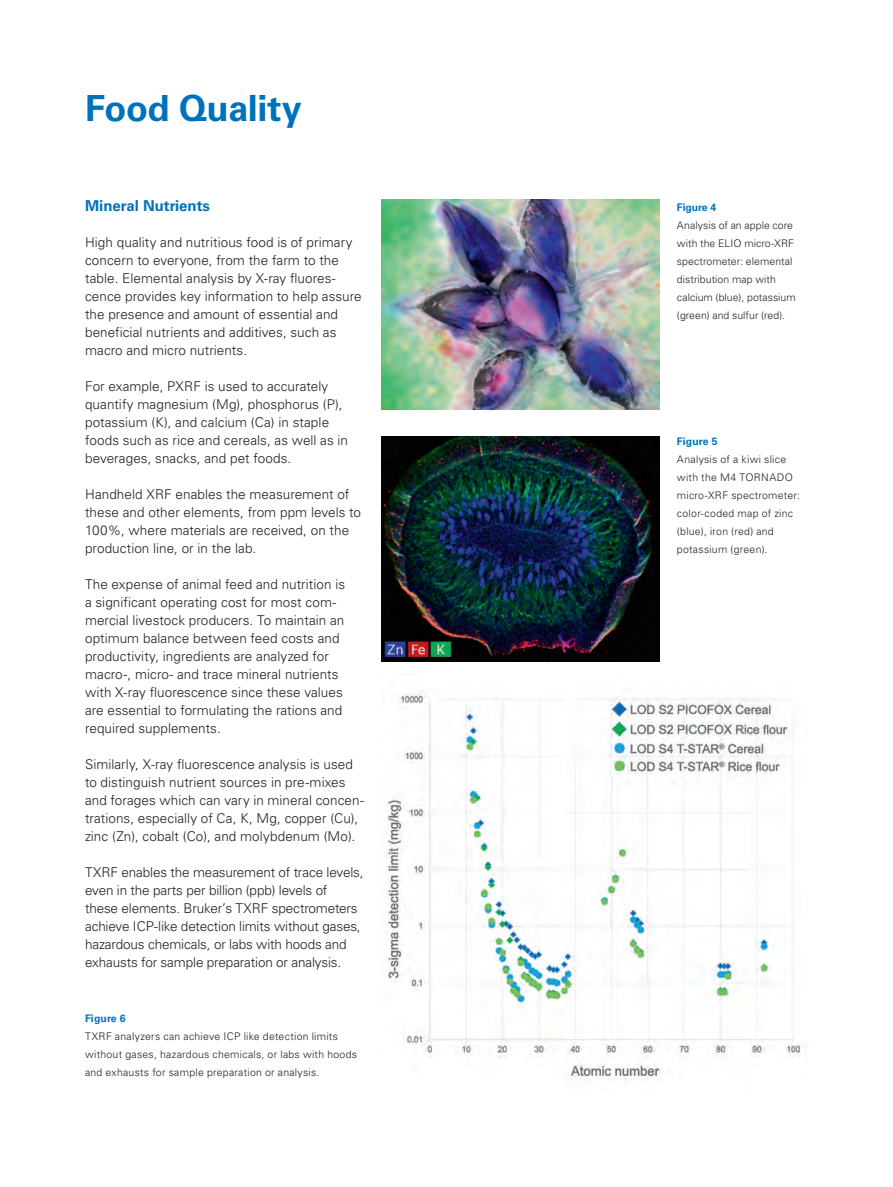
<style>
.page{position:relative;width:893px;height:1187px;background:#fff}
.page>*{position:absolute;margin:0;border:0;box-sizing:border-box;transform-origin:0 0}
.t1{font:700 36px "Univers LT Std";letter-spacing:-.01em;color:#0072bc}
.t2{font:700 15px "Univers LT Std";color:#0072bc}
.t3{font:300 13.5px/18px "Univers LT Std";letter-spacing:.005em;color:#231f20}
.t4{font:300 10.5px/18px "Univers LT Std";letter-spacing:.02em;color:#231f20}
.t5{font:700 10.5px "Univers LT Std";letter-spacing:.01em;color:#0072bc}
</style>
<div class="page">
<img style="left:381px;top:200px;width:279px;height:209px">
<img style="left:381px;top:436px;width:279px;height:225px">
<img style="left:381px;top:690px;width:427px;height:393px">
<h1 class="t1" style="left:85px;top:87px;width:218px">Food Quality</h1>
<p class="t2" style="left:85px;top:197px;width:126px">Mineral Nutrients</p>
<p class="t3" style="left:85px;top:233px;width:278px">High quality and nutritious food is of primary concern to everyone, from the farm to the table. Elemental analysis by X-ray fluores&shy;cence provides key information to help assure the presence and amount of essential and beneficial nutrients and additives, such as macro and micro nutrients.</p>
<p class="t3" style="left:85px;top:377px;width:265px">For example, PXRF is used to accurately quantify magnesium (Mg), phosphorus (P), potassium (K), and calcium (Ca) in staple foods such as rice and cereals, as well as in beverages, snacks, and pet foods.</p>
<p class="t3" style="left:85px;top:485px;width:278px">Handheld XRF enables the measurement of these and other elements, from ppm levels to 100%, where materials are received, on the production line, or in the lab.</p>
<p class="t3" style="left:85px;top:575px;width:262px">The expense of animal feed and nutrition is a significant operating cost for most com&shy;mercial livestock producers. To maintain an optimum balance between feed costs and productivity, ingredients are analyzed for macro-, micro- and trace mineral nutrients with X-ray fluorescence since these values are essential to formulating the rations and required supplements.</p>
<p class="t3" style="left:85px;top:755px;width:280px">Similarly, X-ray fluorescence analysis is used to distinguish nutrient sources in pre-mixes and forages which can vary in mineral concen&shy;trations, especially of Ca, K, Mg, copper (Cu), zinc (Zn), cobalt (Co), and molybdenum (Mo).</p>
<p class="t3" style="left:85px;top:863px;width:280px">TXRF enables the measurement of trace levels, even in the parts per billion (ppb) levels of these elements. Bruker’s TXRF spectrometers achieve ICP-like detection limits without gases, hazardous chemicals, or labs with hoods and exhausts for sample preparation or analysis.</p>
<p class="t5" style="left:85px;top:1011px;width:42px">Figure 6</p>
<p class="t4" style="left:85px;top:1026px;width:274px">TXRF analyzers can achieve ICP like detection limits without gases, hazardous chemicals, or labs with hoods and exhausts for sample preparation or analysis.</p>
<p class="t5" style="left:677px;top:201px;width:41px">Figure 4</p>
<p class="t4" style="left:677px;top:216px;width:120px">Analysis of an apple core with the ELIO micro-XRF spectrometer: elemental distribution map with calcium (blue), potassium (green) and sulfur (red).</p>
<p class="t5" style="left:677px;top:435px;width:42px">Figure 5</p>
<p class="t4" style="left:677px;top:450px;width:125px">Analysis of a kiwi slice with the M4 TORNADO micro-XRF spectrometer: color-coded map of zinc (blue), iron (red) and potassium (green).</p>
</div>
